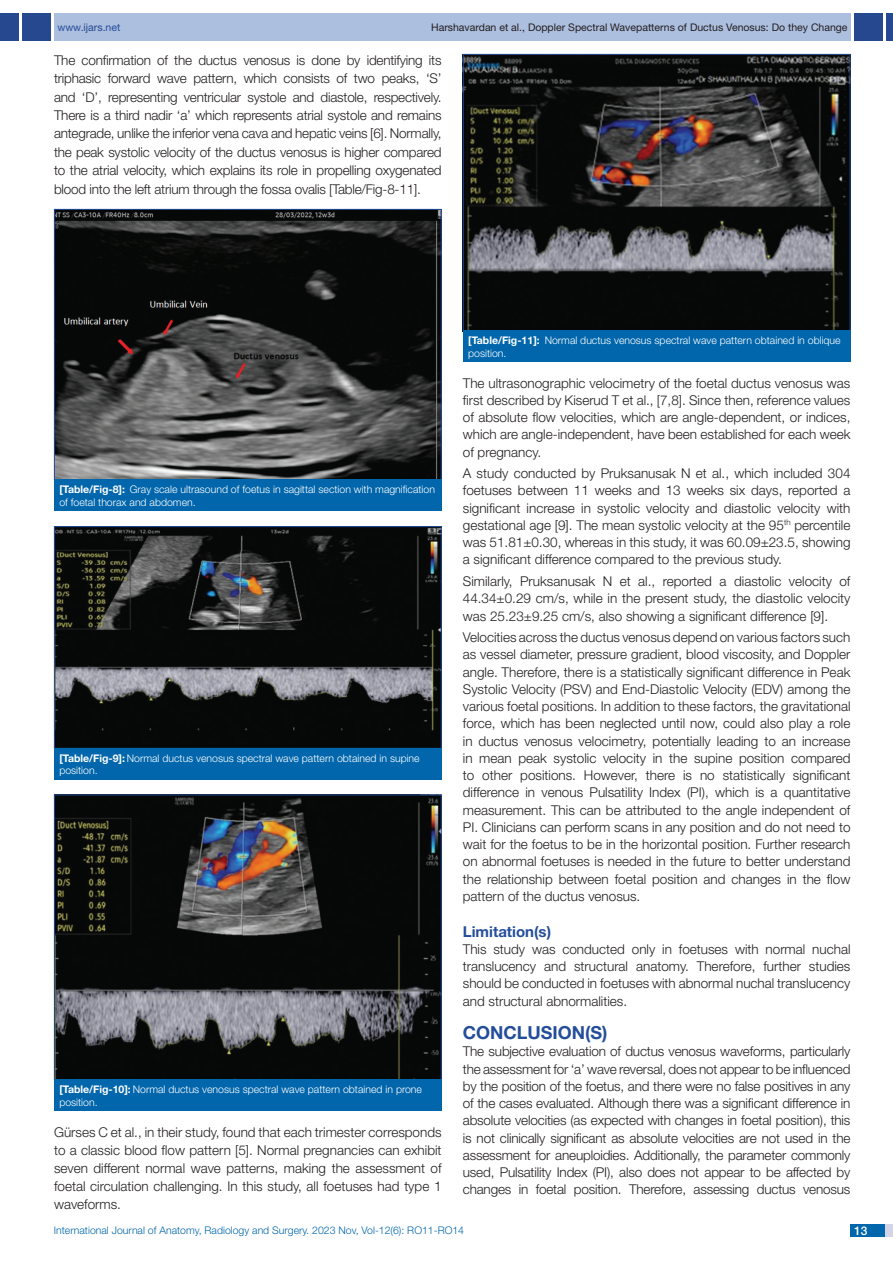
<style>
.page{position:relative;width:893px;height:1263px;background:#fff}
.page>*{position:absolute;margin:0;border:0;box-sizing:border-box;transform-origin:0 0}
.Heading{font:700 18px "Helvetica Neue";color:#244e9b}
.HEAD_2{font:700 15px "Helvetica Neue";color:#244e9b}
.Body_text{font:300 13.5px/17.2px "Helvetica Neue";color:#231f20;text-align:justify}
.t1{font:500 12px "Helvetica Neue";color:#fff}
.TABLE_FIG{font:300 10.5px/12.6px "Helvetica Neue";color:#fff}
.t2{font:300 10.5px "Helvetica Neue";color:#0166ac}
.t3{font:10.5px "Helvetica Neue";color:#231f20}
.t4{font:10.5px "Helvetica Neue";color:#244e9b}
.s1{color:#25488e}
.s2{font-weight:700}
</style>
<div class="page">
<div style="left:54px;top:13px;width:796px;height:28px;background:#adbfdf"></div>
<div style="left:0;top:13px;width:19px;height:28px;background:#25488e"></div>
<div style="left:22px;top:13px;width:29px;height:28px;background:#25488e"></div>
<div style="left:886px;top:13px;width:7px;height:28px;background:#25488e"></div>
<div style="left:854px;top:13px;width:29px;height:28px;background:#25488e"></div>
<div style="left:850px;top:1224px;width:43px;height:13px;background:#d3d5e7"></div>
<div style="left:850px;top:1224px;width:35px;height:13px;background:#0166ac"></div>
<img style="left:56px;top:211px;width:384px;height:267px">
<div style="left:54px;top:209px;width:388px;height:271px;border:1px solid #214c99"></div>
<div style="left:54px;top:480px;width:388px;height:31px;background:#0166ac"></div>
<img style="left:56px;top:528px;width:384px;height:219px">
<div style="left:54px;top:526px;width:388px;height:223px;border:1px solid #214c99"></div>
<div style="left:54px;top:748px;width:388px;height:31px;background:#0166ac"></div>
<img style="left:56px;top:796px;width:384px;height:282px">
<div style="left:54px;top:794px;width:388px;height:286px;border:1px solid #214c99"></div>
<div style="left:54px;top:1080px;width:388px;height:31px;background:#0166ac"></div>
<img style="left:465px;top:56px;width:383px;height:273px">
<div style="left:463px;top:54px;width:387px;height:277px;border:1px solid #214c99"></div>
<div style="left:463px;top:331px;width:387px;height:31px;background:#0166ac"></div>
<p class="t4" style="left:57px;top:21px;width:64px">www.<span class="s1">ijars</span>.net</p>
<p class="t3" style="left:431px;top:21px;width:418px">Harshavardan et al., Doppler Spectral Wavepatterns of Ductus Venosus: Do they Change</p>
<p class="Body_text" style="left:54px;top:50px;width:389px;line-height:18.5px">The confirmation of the ductus venosus is done by identifying its triphasic forward wave pattern, which consists of two peaks, ‘S’ and ‘D’, representing ventricular systole and diastole, respectively.<br>There is a third nadir ‘a’ which represents atrial systole and remains antegrade, unlike the inferior vena cava and hepatic veins [6]. Normally, the peak systolic velocity of the ductus venosus is higher compared to the atrial velocity, which explains its role in propelling oxygenated blood into the left atrium through the fossa ovalis [Table/Fig-8-11].</p>
<p class="TABLE_FIG" style="left:59px;top:483px;width:377px"><span class="s2">[Table/Fig-8]:</span> Gray scale ultrasound of foetus in sagittal section with magnification of foetal thorax and abdomen.</p>
<p class="TABLE_FIG" style="left:59px;top:751px;width:362px"><span class="s2">[Table/Fig-9]:</span> Normal ductus venosus spectral wave pattern obtained in supine position.</p>
<p class="TABLE_FIG" style="left:59px;top:1083px;width:364px"><span class="s2">[Table/Fig-10]:</span> Normal ductus venosus spectral wave pattern obtained in prone position.</p>
<p class="Body_text" style="left:54px;top:1123px;width:389px;line-height:18px">Gürses C et al., in their study, found that each trimester corresponds to a classic blood flow pattern [5]. Normal pregnancies can exhibit seven different normal wave patterns, making the assessment of foetal circulation challenging. In this study, all foetuses had type 1 waveforms.</p>
<p class="TABLE_FIG" style="left:468px;top:334px;width:374px"><span class="s2">[Table/Fig-11]:</span> Normal ductus venosus spectral wave pattern obtained in oblique position.</p>
<p class="Body_text" style="left:463px;top:374px;width:389px">The ultrasonographic velocimetry of the foetal ductus venosus was first described by Kiserud T et al., [7,8]. Since then, reference values of absolute flow velocities, which are angle-dependent, or indices, which are angle-independent, have been established for each week of pregnancy.</p>
<p class="Body_text" style="left:463px;top:464px;width:389px">A study conducted by Pruksanusak N et al., which included 304 foetuses between 11 weeks and 13 weeks six days, reported a significant increase in systolic velocity and diastolic velocity with gestational age [9]. The mean systolic velocity at the 95<sup>th</sup> percentile was 51.81±0.30, whereas in this study, it was 60.09±23.5, showing a significant difference compared to the previous study.</p>
<p class="Body_text" style="left:463px;top:572px;width:389px">Similarly, Pruksanusak N et al., reported a diastolic velocity of 44.34±0.29 cm/s, while in the present study, the diastolic velocity was 25.23±9.25 cm/s, also showing a significant difference [9].</p>
<p class="Body_text" style="left:463px;top:628px;width:389px">Velocities across the ductus venosus depend on various factors such as vessel diameter, pressure gradient, blood viscosity, and Doppler angle. Therefore, there is a statistically significant difference in Peak Systolic Velocity (PSV) and End-Diastolic Velocity (EDV) among the various foetal positions. In addition to these factors, the gravitational force, which has been neglected until now, could also play a role in ductus venosus velocimetry, potentially leading to an increase in mean peak systolic velocity in the supine position compared to other positions. However, there is no statistically significant difference in venous Pulsatility Index (PI), which is a quantitative measurement. This can be attributed to the angle independent of PI. Clinicians can perform scans in any position and do not need to wait for the foetus to be in the horizontal position. Further research on abnormal foetuses is needed in the future to better understand the relationship between foetal position and changes in the flow pattern of the ductus venosus.</p>
<p class="HEAD_2" style="left:463px;top:922px;width:90px">Limitation(s)</p>
<p class="Body_text" style="left:463px;top:940px;width:389px">This study was conducted only in foetuses with normal nuchal translucency and structural anatomy. Therefore, further studies should be conducted in foetuses with abnormal nuchal translucency and structural abnormalities.</p>
<p class="Heading" style="left:463px;top:1021px;width:146px">CONCLUSION(S)</p>
<p class="Body_text" style="left:463px;top:1042px;width:389px">The subjective evaluation of ductus venosus waveforms, particularly the assessment for ‘a’ wave reversal, does not appear to be influenced by the position of the foetus, and there were no false positives in any of the cases evaluated. Although there was a significant difference in absolute velocities (as expected with changes in foetal position), this is not clinically significant as absolute velocities are not used in the assessment for aneuploidies. Additionally, the parameter commonly used, Pulsatility Index (PI), also does not appear to be affected by changes in foetal position. Therefore, assessing ductus venosus</p>
<p class="t2" style="left:54px;top:1224px;width:412px">International Journal of Anatomy, Radiology and Surgery. 2023 Nov, Vol-12(6): RO11-RO14</p>
<p class="t1" style="left:854px;top:1223px;width:15px">13</p>
</div>
